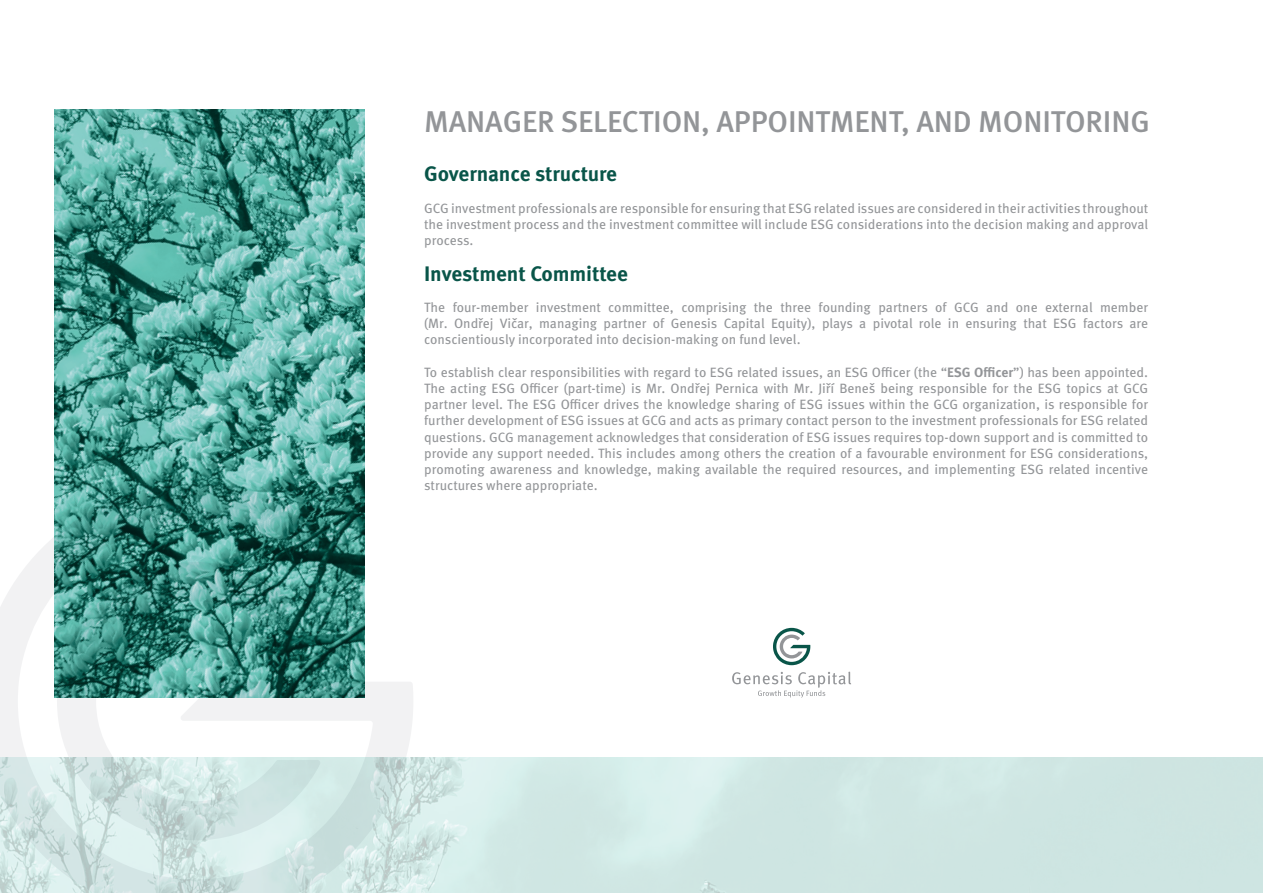
<style>
.page{position:relative;width:1263px;height:893px;background:#fff}
.page>*{position:absolute;margin:0;border:0;box-sizing:border-box;transform-origin:0 0}
.t1{font:500 30px "Meta Pro";letter-spacing:-.005em;color:#939598}
.t2{font:700 21px "Meta Pro";letter-spacing:-.005em;color:#095549}
.t3{font:13.5px/16.2px "Meta Pro";color:#939598;text-align:justify}
.s1{font-weight:700}
</style>
<div class="page">
<img style="left:413px;top:758px;width:850px;height:135px">
<svg style="left:773px;top:628px;width:37px;height:37px"></svg>
<svg style="left:732px;top:672px;width:119px;height:26px"></svg>
<img style="left:54px;top:109px;width:310px;height:375px">
<svg style="left:0;top:484px;width:413px;height:409px"></svg>
<svg style="left:57px;top:562px;width:264px;height:278px"></svg>
<h1 class="t1" style="left:424px;top:102px;width:727px">MANAGER SELECTION, APPOINTMENT, AND MONITORING</h1>
<h2 class="t2" style="left:424px;top:161px;width:194px">Governance structure</h2>
<p class="t3" style="left:424px;top:200px;width:726px">GCG investment professionals are responsible for ensuring that ESG related issues are considered in their activities throughout the investment process and the investment committee will include ESG considerations into the decision making and approval process.</p>
<h2 class="t2" style="left:424px;top:260px;width:205px">Investment Committee</h2>
<p class="t3" style="left:424px;top:300px;width:725px">The four-member investment committee, comprising the three founding partners of GCG and one external member (Mr. Ondřej Vičar, managing partner of Genesis Capital Equity), plays a pivotal role in ensuring that ESG factors are conscientiously incorporated into decision-making on fund level.</p>
<p class="t3" style="left:424px;top:364px;width:725px">To establish clear responsibilities with regard to ESG related issues, an ESG Officer (the “<span class="s1">ESG Officer</span>”) has been appointed.<br>The acting ESG Officer (part-time) is Mr. Ondřej Pernica with Mr. Jiří Beneš being responsible for the ESG topics at GCG partner level. The ESG Officer drives the knowledge sharing of ESG issues within the GCG organization, is responsible for further development of ESG issues at GCG and acts as primary contact person to the investment professionals for ESG related questions. GCG management acknowledges that consideration of ESG issues requires top-down support and is committed to provide any support needed. This includes among others the creation of a favourable environment for ESG considerations, promoting awareness and knowledge, making available the required resources, and implementing ESG related incentive structures where appropriate.</p>
</div>
